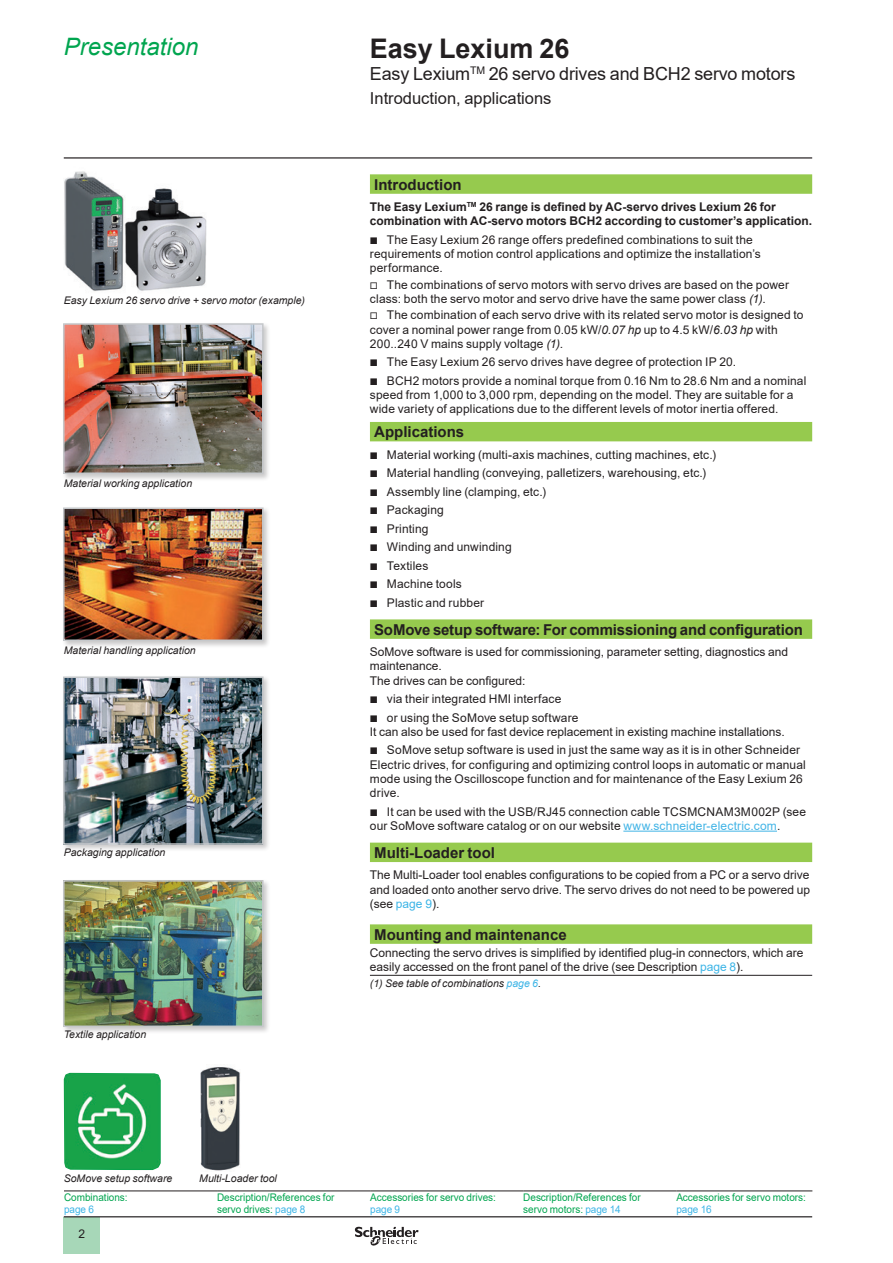
<style>
.page{position:relative;width:893px;height:1263px;background:#fff}
.page>*{position:absolute;margin:0;border:0;box-sizing:border-box;transform-origin:0 0}
._0_TitleLev1{font:700 27px "Arial";color:#231f20}
._0_Topic{font:italic 24px "Arial";color:#00a54f}
._0_TitleLev2{font:18px "Arial";letter-spacing:-.01em;color:#231f20}
._0_TitleLev3{font:16.5px "Arial";color:#231f20}
._1_Section_3__10{font:700 15px "Arial";color:#231f20}
._1_Text__8{font:12px/14.2px "Arial";letter-spacing:.01em;color:#231f20}
._1_Section_4__8{font:700 12px/14.4px "Arial";color:#231f20}
._1_Legend___Nota__7{font:italic 10.5px "Arial";color:#231f20}
._0_SeePage{font:10.5px "Arial";color:#00a54f;scale:.95 1}
._1_Legend__7{font:italic 10.5px "Arial";color:#231f20}
._0_SeePage-2{font:10.5px "Arial";color:#3cb4e6;scale:.95 1}
.s1{font-family:"Graph Schneider"}
.s2{font-style:italic}
.s3{color:#42b4e6}
.s4{color:#3cb4e6}
</style>
<div class="page">
<hr style="left:64px;top:157px;width:748px;height:2px;background:#231f20">
<div style="left:64px;top:1217px;width:36px;height:37px;background:#a7d7b8"></div>
<hr style="left:64px;top:1216px;width:748px;height:1px;background:#231f20">
<svg style="left:355px;top:1226px;width:64px;height:20px"></svg>
<svg style="left:370px;top:174px;width:442px;height:770px"></svg>
<svg style="left:370px;top:422px;width:442px;height:440px"></svg>
<hr style="left:370px;top:975px;width:442px;height:1px;background:#231f20">
<hr style="left:623px;top:831px;width:154px;height:1px;background:#42b4e6">
<div style="left:62px;top:322px;width:209px;height:160px;background:#231f20;opacity:.24"></div>
<img style="left:66px;top:326px;width:195px;height:145px">
<div style="left:63px;top:323px;width:201px;height:151px;border:2px solid #c5c8cb"></div>
<div style="left:62px;top:878px;width:209px;height:157px;background:#231f20;opacity:.24"></div>
<img style="left:66px;top:883px;width:195px;height:141px">
<div style="left:63px;top:880px;width:201px;height:147px;border:2px solid #c5c8cb"></div>
<img style="left:64px;top:1073px;width:97px;height:97px">
<div style="left:62px;top:506px;width:209px;height:142px;background:#231f20;opacity:.24"></div>
<img style="left:66px;top:510px;width:195px;height:128px">
<div style="left:63px;top:507px;width:201px;height:134px;border:2px solid #c5c8cb"></div>
<div style="left:62px;top:675px;width:209px;height:177px;background:#231f20;opacity:.24"></div>
<img style="left:66px;top:679px;width:195px;height:163px">
<div style="left:63px;top:676px;width:201px;height:169px;border:2px solid #c5c8cb"></div>
<img style="left:200px;top:1067px;width:41px;height:104px">
<img style="left:64px;top:171px;width:143px;height:121px">
<hr style="left:64px;top:1191px;width:153px;height:1px;background:#231f20">
<hr style="left:217px;top:1191px;width:153px;height:1px;background:#231f20">
<hr style="left:370px;top:1191px;width:153px;height:1px;background:#231f20">
<hr style="left:523px;top:1191px;width:153px;height:1px;background:#231f20">
<hr style="left:676px;top:1191px;width:136px;height:1px;background:#231f20">
<p class="_0_Topic" style="left:64px;top:31px;width:136px">Presentation</p>
<p class="_0_TitleLev1" style="left:370px;top:29px;width:201px">Easy Lexium 26</p>
<p class="_0_TitleLev2" style="left:370px;top:61px;width:427px">Easy Lexium<sup>TM</sup> 26 servo drives and BCH2 servo motors</p>
<p class="_0_TitleLev3" style="left:370px;top:87px;width:183px">Introduction, applications</p>
<p class="_1_Legend___Nota__7" style="left:64px;top:294px;width:243px">Easy Lexium 26 servo drive + servo motor (example)</p>
<p class="_1_Legend___Nota__7" style="left:64px;top:477px;width:130px">Material working application</p>
<p class="_1_Legend___Nota__7" style="left:64px;top:644px;width:133px">Material handling application</p>
<p class="_1_Legend___Nota__7" style="left:64px;top:846px;width:103px">Packaging application</p>
<p class="_1_Legend___Nota__7" style="left:64px;top:1027px;width:84px">Textile application</p>
<p class="_1_Section_3__10" style="left:374px;top:174px;width:89px">Introduction</p>
<p class="_1_Section_4__8" style="left:370px;top:200px;width:444px">The Easy Lexium<sup>TM</sup> 26 range is defined by AC-servo drives Lexium 26 for combination with AC-servo motors BCH2 according to customer’s application.</p>
<p class="_1_Text__8" style="left:370px;top:232px;width:392px"><span class="s1">b</span> The Easy Lexium 26 range offers predefined combinations to suit the requirements of motion control applications and optimize the installation’s performance.</p>
<p class="_1_Text__8" style="left:370px;top:277px;width:421px"><span class="s1">v</span> The combinations of servo motors with servo drives are based on the power class: both the servo motor and servo drive have the same power class <span class="s2">(1)</span>.</p>
<p class="_1_Text__8" style="left:370px;top:308px;width:435px"><span class="s1">v</span> The combination of each servo drive with its related servo motor is designed to cover a nominal power range from 0.05 kW/<span class="s2">0.07 hp</span> up to 4.5 kW/<span class="s2">6.03 hp</span> with<br>200..240 V mains supply voltage <span class="s2">(1).</span></p>
<p class="_1_Text__8" style="left:370px;top:355px;width:368px"><span class="s1">b</span> The Easy Lexium 26 servo drives have degree of protection IP 20.</p>
<p class="_1_Text__8" style="left:370px;top:373px;width:438px"><span class="s1">b</span> BCH2 motors provide a nominal torque from 0.16 Nm to 28.6 Nm and a nominal speed from 1,000 to 3,000 rpm, depending on the model. They are suitable for a wide variety of applications due to the different levels of motor inertia offered.</p>
<p class="_1_Section_3__10" style="left:374px;top:421px;width:92px">Applications</p>
<p class="_1_Text__8" style="left:370px;top:447px;width:348px"><span class="s1">b</span> Material working (multi-axis machines, cutting machines, etc.)</p>
<p class="_1_Text__8" style="left:370px;top:466px;width:338px"><span class="s1">b</span> Material handling (conveying, palletizers, warehousing, etc.)</p>
<p class="_1_Text__8" style="left:370px;top:484px;width:178px"><span class="s1">b</span> Assembly line (clamping, etc.)</p>
<p class="_1_Text__8" style="left:370px;top:503px;width:75px"><span class="s1">b</span> Packaging</p>
<p class="_1_Text__8" style="left:370px;top:521px;width:60px"><span class="s1">b</span> Printing</p>
<p class="_1_Text__8" style="left:370px;top:540px;width:143px"><span class="s1">b</span> Winding and unwinding</p>
<p class="_1_Text__8" style="left:370px;top:558px;width:60px"><span class="s1">b</span> Textiles</p>
<p class="_1_Text__8" style="left:370px;top:577px;width:93px"><span class="s1">b</span> Machine tools</p>
<p class="_1_Text__8" style="left:370px;top:595px;width:116px"><span class="s1">b</span> Plastic and rubber</p>
<p class="_1_Section_3__10" style="left:374px;top:619px;width:430px">SoMove setup software: For commissioning and configuration</p>
<p class="_1_Text__8" style="left:370px;top:645px;width:420px">SoMove software is used for commissioning, parameter setting, diagnostics and maintenance.</p>
<p class="_1_Text__8" style="left:370px;top:673px;width:157px">The drives can be configured:</p>
<p class="_1_Text__8" style="left:370px;top:692px;width:193px"><span class="s1">b</span> via their integrated HMI interface</p>
<p class="_1_Text__8" style="left:370px;top:710px;width:210px"><span class="s1">b</span> or using the SoMove setup software</p>
<p class="_1_Text__8" style="left:370px;top:724px;width:416px">It can also be used for fast device replacement in existing machine installations.</p>
<p class="_1_Text__8" style="left:370px;top:743px;width:437px"><span class="s1">b</span> SoMove setup software is used in just the same way as it is in other Schneider Electric drives, for configuring and optimizing control loops in automatic or manual mode using the Oscilloscope function and for maintenance of the Easy Lexium 26 drive.</p>
<p class="_1_Text__8" style="left:370px;top:804px;width:438px"><span class="s1">b</span> It can be used with the USB/RJ45 connection cable TCSMCNAM3M002P (see our SoMove software catalog or on our website <span class="s3">www.schneider-electric.com</span>.</p>
<p class="_1_Section_3__10" style="left:374px;top:842px;width:122px">Multi-Loader tool</p>
<p class="_1_Text__8" style="left:370px;top:868px;width:442px;text-align:justify">The Multi-Loader tool enables configurations to be copied from a PC or a servo drive and loaded onto another servo drive. The servo drives do not need to be powered up (see <span class="s4">page 9</span>).</p>
<p class="_1_Section_3__10" style="left:374px;top:924px;width:194px">Mounting and maintenance</p>
<p class="_1_Text__8" style="left:370px;top:945px;width:435px">Connecting the servo drives is simplified by identified plug-in connectors, which are easily accessed on the front panel of the drive (see Description <span class="s4">page 8</span>).</p>
<p class="_1_Legend__7" style="left:370px;top:977px;width:173px">(1) See table of combinations <span class="s4">page 6</span>.</p>
<p class="_1_Legend___Nota__7" style="left:64px;top:1171px;width:110px">SoMove setup software</p>
<p class="_0_SeePage" style="left:64px;top:1190px;width:69px">Combinations:</p>
<p class="_0_SeePage-2" style="left:64px;top:1202px;width:33px">page 6</p>
<p class="_1_Text__8" style="left:79px;top:1226px;width:8px">2</p>
<p class="_1_Legend___Nota__7" style="left:199px;top:1171px;width:79px">Multi-Loader tool</p>
<p class="_0_SeePage" style="left:217px;top:1190px;width:125px">Description/References for</p>
<p class="_0_SeePage" style="left:217px;top:1202px;width:94px">servo drives: <span class="s4">page 8</span></p>
<p class="_0_SeePage" style="left:370px;top:1190px;width:134px">Accessories for servo drives:</p>
<p class="_0_SeePage-2" style="left:370px;top:1202px;width:33px">page 9</p>
<p class="_0_SeePage" style="left:523px;top:1190px;width:125px">Description/References for</p>
<p class="_0_SeePage" style="left:523px;top:1202px;width:104px">servo motors: <span class="s4">page 14</span></p>
<p class="_0_SeePage" style="left:676px;top:1190px;width:138px">Accessories for servo motors:</p>
<p class="_0_SeePage-2" style="left:676px;top:1202px;width:39px">page 16</p>
</div>
